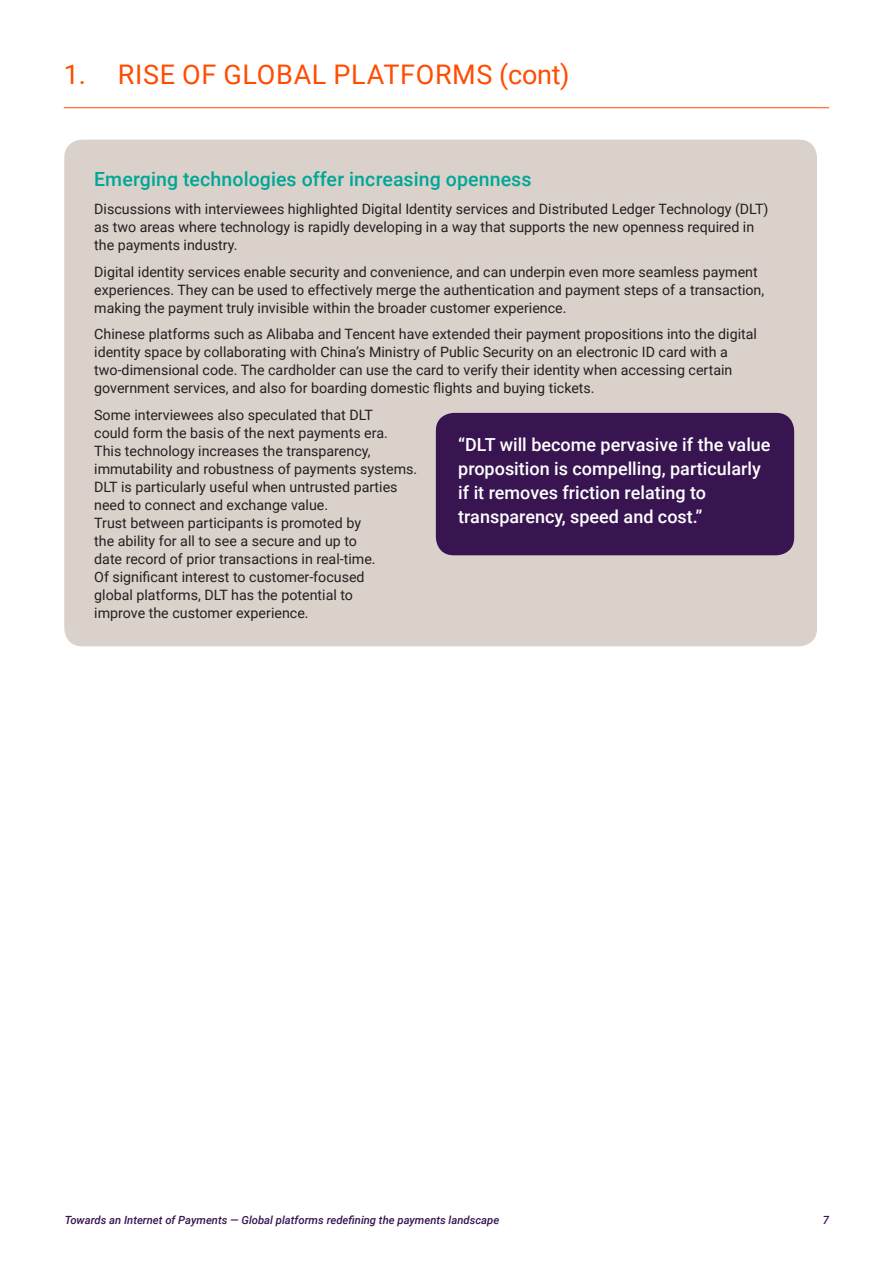
<style>
.page{position:relative;width:893px;height:1263px;background:#fff}
.page>*{position:absolute;margin:0;border:0;box-sizing:border-box;transform-origin:0 0}
.Page_header{font:27px "Roboto";letter-spacing:.025em;color:#ff4c00}
.sub_heading{font:500 19.5px "Roboto";letter-spacing:.005em;color:#00a796}
.pull_quote{font:500 18px/24px "Roboto";color:#fff}
.body{font:14.25px/18px "Roboto";color:#231f20}
.t1{font:italic 500 11.25px "Roboto";color:#381451}
</style>
<div class="page">
<div style="left:64px;top:140px;width:753px;height:506px;background:#dad1cb;border-radius:18px"></div>
<hr style="left:64px;top:107px;width:765px;height:1px;background:#ff4c00">
<div style="left:436px;top:413px;width:358px;height:142px;background:#381451;border-radius:18px"></div>
<p class="Page_header" style="left:64px;top:56px;width:507px">1. RISE OF GLOBAL PLATFORMS (cont)</p>
<p class="sub_heading" style="left:94px;top:165px;width:439px">Emerging technologies offer increasing openness</p>
<p class="body" style="left:94px;top:200px;width:676px">Discussions with interviewees highlighted Digital Identity services and Distributed Ledger Technology (DLT) as two areas where technology is rapidly developing in a way that supports the new openness required in the payments industry.</p>
<p class="body" style="left:94px;top:262px;width:672px">Digital identity services enable security and convenience, and can underpin even more seamless payment experiences. They can be used to effectively merge the authentication and payment steps of a transaction, making the payment truly invisible within the broader customer experience.</p>
<p class="body" style="left:94px;top:325px;width:664px">Chinese platforms such as Alibaba and Tencent have extended their payment propositions into the digital identity space by collaborating with China’s Ministry of Public Security on an electronic ID card with a two-dimensional code. The cardholder can use the card to verify their identity when accessing certain government services, and also for boarding domestic flights and buying tickets.</p>
<p class="body" style="left:94px;top:405px;width:325px">Some interviewees also speculated that DLT<br>could form the basis of the next payments era.<br>This technology increases the transparency, immutability and robustness of payments systems.<br>DLT is particularly useful when untrusted parties need to connect and exchange value.<br>Trust between participants is promoted by<br>the ability for all to see a secure and up to<br>date record of prior transactions in real-time.<br>Of significant interest to customer-focused<br>global platforms, DLT has the potential to<br>improve the customer experience.</p>
<p class="pull_quote" style="left:458px;top:432px;width:314px">“DLT will become pervasive if the value proposition is compelling, particularly if it removes friction relating to transparency, speed and cost.”</p>
<p class="t1" style="left:65px;top:1212px;width:436px">Towards an Internet of Payments — Global platforms redefining the payments landscape</p>
<p class="t1" style="left:823px;top:1212px;width:8px">7</p>
</div>
